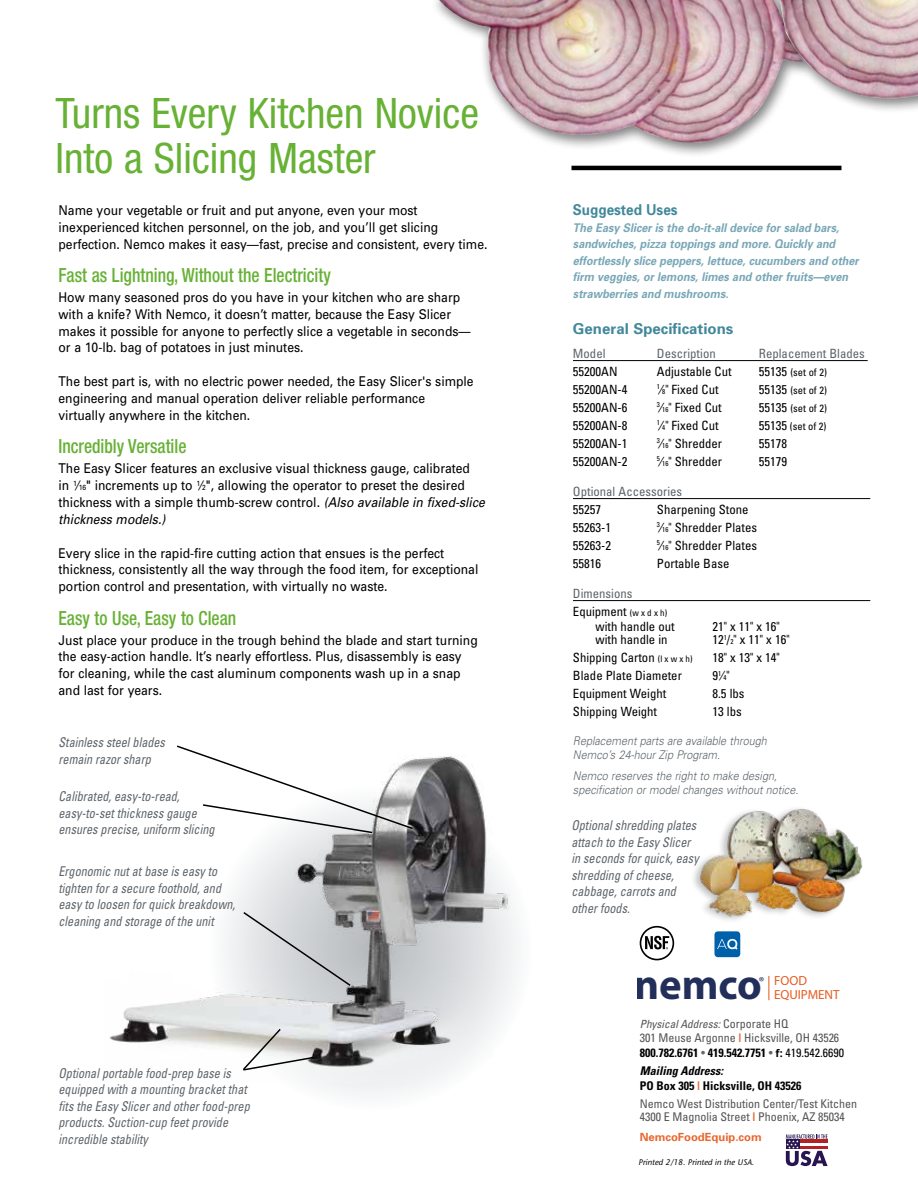
<style>
.page{position:relative;width:918px;height:1188px;background:#fff}
.page>*{position:absolute;margin:0;border:0;box-sizing:border-box;transform-origin:0 0}
.t1{font:700 43.35px "Myriad Pro";color:#222f5b}
.t2{font:condensed 42px/45px "Helvetica Neue";color:#67b135}
.t3{font:500 condensed 19.5px "Helvetica Neue";color:#67b135;scale:.9 1}
.t4{font:700 15px "Univers";color:#42889b}
.t5{font:700 15px "Univers";color:#42889b;scale:.9 1}
.t6{font:13.5px/16.8px "Univers";color:#000;scale:.9 1}
.t7{font:italic condensed 13.5px/16.5px "Univers";color:#5d646a;scale:.9 1}
.t8{font:13.2px/13.6px "Myriad Pro";color:#e65d22}
.t9{font:13.2px "Myriad Pro";color:#222f5b}
.t10{font:condensed 12.75px "Univers";color:#000}
.t11{font:condensed 12.75px/18px "Univers";color:#5d646a}
.t12{font:italic 700 12px/16.5px "Univers";color:#78a7b7;scale:.9 1}
.t13{font:condensed 12px/15px "Univers";color:#545455}
.t14{font:italic 300 12px/13.8px "Univers";color:#5d646a;scale:.9 1}
.t15{font:700 condensed 12px/15px "Univers";color:#000}
.t16{font:italic condensed 11.25px "Univers";color:#545455}
.t17{font:700 11.25px "Univers";color:#e8672f}
.t18{font:condensed 10.5px "Univers";color:#000}
.t19{font:italic 8.25px "Stone Sans";color:#000}
.s1{font-size:7.35px}
.s2{font-style:italic}
.s3{font-size:12.75px}
.s4{font-size:7.05px}
.s5{color:#000}
.s6{font-size:9px;color:#000}
.s7{font-size:9px}
.s8{font-style:normal;font-size:12px}
.s9{font-weight:700;color:#e8672f}
.s10{font-weight:700;color:#000}
.s11{color:#686869}
.s12{font-family:"Open Sans";font-weight:700;font-stretch:normal;font-size:10.5px;color:#000}
.s13{color:#e8672f}
</style>
<div class="page">
<div style="left:209px;top:787px;width:323px;height:323px;background:#f7f8f8;border-radius:50%"></div>
<hr style="left:571px;top:166px;width:270px;height:4px;background:#000">
<hr style="left:573px;top:360px;width:295px;height:1px;background:#000">
<hr style="left:573px;top:498px;width:297px;height:1px;background:#000">
<hr style="left:573px;top:600px;width:297px;height:1px;background:#000">
<img style="left:439px;top:0;width:333px;height:155px">
<div style="left:772px;top:0;width:146px;height:115px;background:#000;opacity:.5"></div>
<img style="left:780px;top:0;width:138px;height:101px">
<img style="left:109px;top:756px;width:401px;height:318px">
<svg style="left:175px;top:745px;width:239px;height:89px"></svg>
<svg style="left:242px;top:911px;width:110px;height:76px;background:#ccced0"></svg>
<svg style="left:241px;top:1027px;width:74px;height:45px"></svg>
<img style="left:693px;top:808px;width:170px;height:112px">
<div style="left:714px;top:931px;width:26px;height:26px;background:#0061ab;border-radius:3px"></div>
<svg style="left:717px;top:939px;width:21px;height:11px"></svg>
<div style="left:640px;top:926px;width:34px;height:34px;border:2px solid #000;border-radius:50%"></div>
<svg style="left:645px;top:936px;width:24px;height:13px"></svg>
<svg style="left:786px;top:1134px;width:42px;height:32px"></svg>
<svg style="left:768px;top:976px;width:1px;height:24px"></svg>
<h2 class="t2" style="left:56px;top:90px;width:425px">Turns Every Kitchen Novice<br>Into a Slicing Master</h2>
<p class="t6" style="left:58px;top:201px;width:478px">Name your vegetable or fruit and put anyone, even your most inexperienced kitchen personnel, on the job, and you’ll get slicing perfection. Nemco makes it easy—fast, precise and consistent, every time.</p>
<h3 class="t3" style="left:58px;top:263px;width:304px">Fast as Lightning, Without the Electricity</h3>
<p class="t6" style="left:58px;top:288px;width:460px">How many seasoned pros do you have in your kitchen who are sharp with a knife? With Nemco, it doesn’t matter, because the Easy Slicer makes it possible for anyone to perfectly slice a vegetable in seconds— or a 10-lb. bag of potatoes in just minutes.</p>
<p class="t6" style="left:58px;top:373px;width:463px">The best part is, with no electric power needed, the Easy Slicer's simple engineering and manual operation deliver reliable performance virtually anywhere in the kitchen.</p>
<h3 class="t3" style="left:58px;top:435px;width:144px">Incredibly Versatile</h3>
<p class="t6" style="left:58px;top:460px;width:475px">The Easy Slicer features an exclusive visual thickness gauge, calibrated<br>in <sup>1</sup>⁄<span class="s1">16</span>" increments up to <sup>1</sup>⁄<span class="s1">2</span>", allowing the operator to preset the desired thickness with a simple thumb-screw control. <span class="s2">(Also available in fixed-slice thickness models.)</span></p>
<p class="t6" style="left:58px;top:544px;width:468px">Every slice in the rapid-fire cutting action that ensues is the perfect thickness, consistently all the way through the food item, for exceptional portion control and presentation, with virtually no waste.</p>
<h3 class="t3" style="left:58px;top:606px;width:199px">Easy to Use, Easy to Clean</h3>
<p class="t6" style="left:58px;top:631px;width:467px">Just place your produce in the trough behind the blade and start turning the easy-action handle. It’s nearly effortless. Plus, disassembly is easy for cleaning, while the cast aluminum components wash up in a snap and last for years.</p>
<p class="t7" style="left:59px;top:734px;width:120px">Stainless steel blades remain razor sharp</p>
<p class="t7" style="left:59px;top:788px;width:175px">Calibrated, easy-to-read, easy-to-set thickness gauge ensures precise, uniform slicing</p>
<p class="t7" style="left:58px;top:863px;width:198px">Ergonomic nut at base is easy to tighten for a secure foothold, and easy to loosen for quick breakdown, cleaning and storage of the unit</p>
<p class="t7" style="left:59px;top:1064px;width:214px">Optional portable food-prep base is equipped with a mounting bracket that fits the Easy Slicer and other food-prep products. Suction-cup feet provide incredible stability</p>
<p class="t5" style="left:573px;top:200px;width:118px">Suggested Uses</p>
<p class="t12" style="left:573px;top:219px;width:319px">The Easy Slicer is the do-it-all device for salad bars, sandwiches, pizza toppings and more. Quickly and effortlessly slice peppers, lettuce, cucumbers and other firm veggies, or lemons, limes and other fruits—even strawberries and mushrooms.</p>
<p class="t4" style="left:573px;top:319px;width:162px">General Specifications</p>
<p class="t11" style="left:573px;top:344px;width:34px">Model</p>
<p class="t11" style="left:657px;top:344px;width:60px">Description</p>
<p class="t11" style="left:759px;top:344px;width:107px">Replacement Blades</p>
<p class="t10" style="left:573px;top:363px;width:46px">55200AN</p>
<p class="t10" style="left:657px;top:363px;width:76px">Adjustable Cut</p>
<p class="t18" style="left:759px;top:365px;width:70px"><span class="s3">55135</span> (set of 2)</p>
<p class="t10" style="left:573px;top:381px;width:56px">55200AN-4</p>
<p class="t10" style="left:657px;top:381px;width:63px"><sup>1</sup>⁄<span class="s4">8</span>" Fixed Cut</p>
<p class="t18" style="left:759px;top:383px;width:70px"><span class="s3">55135</span> (set of 2)</p>
<p class="t10" style="left:573px;top:399px;width:56px">55200AN-6</p>
<p class="t10" style="left:657px;top:399px;width:66px"><sup>3</sup>⁄<span class="s4">16</span>" Fixed Cut</p>
<p class="t18" style="left:759px;top:401px;width:70px"><span class="s3">55135</span> (set of 2)</p>
<p class="t10" style="left:573px;top:417px;width:56px">55200AN-8</p>
<p class="t10" style="left:657px;top:417px;width:63px"><sup>1</sup>⁄<span class="s4">4</span>" Fixed Cut</p>
<p class="t18" style="left:759px;top:419px;width:69px"><span class="s3">55135</span> (set of 2)</p>
<p class="t10" style="left:573px;top:435px;width:56px">55200AN-1</p>
<p class="t10" style="left:657px;top:435px;width:67px"><sup>3</sup>⁄<span class="s4">16</span>" Shredder</p>
<p class="t10" style="left:759px;top:435px;width:30px">55178</p>
<p class="t10" style="left:573px;top:453px;width:56px">55200AN-2</p>
<p class="t10" style="left:657px;top:453px;width:67px"><sup>5</sup>⁄<span class="s4">16</span>" Shredder</p>
<p class="t10" style="left:759px;top:453px;width:30px">55179</p>
<p class="t11" style="left:573px;top:482px;width:111px">Optional Accessories</p>
<p class="t10" style="left:573px;top:501px;width:30px">55257</p>
<p class="t10" style="left:657px;top:501px;width:93px">Sharpening Stone</p>
<p class="t10" style="left:573px;top:519px;width:40px">55263-1</p>
<p class="t10" style="left:657px;top:519px;width:102px"><sup>3</sup>⁄<span class="s4">16</span>" Shredder Plates</p>
<p class="t10" style="left:573px;top:537px;width:40px">55263-2</p>
<p class="t10" style="left:657px;top:537px;width:102px"><sup>5</sup>⁄<span class="s4">16</span>" Shredder Plates</p>
<p class="t10" style="left:573px;top:555px;width:30px">55816</p>
<p class="t10" style="left:657px;top:555px;width:74px">Portable Base</p>
<p class="t11" style="left:573px;top:584px;width:96px">Dimensions<br><span class="s5">Equipment</span> <span class="s6">(w x d x h)</span></p>
<p class="t10" style="left:595px;top:618px;width:81px">with handle out</p>
<p class="t10" style="left:712px;top:618px;width:69px">21" x 11" x 16"</p>
<p class="t10" style="left:595px;top:631px;width:74px">with handle in</p>
<p class="t10" style="left:712px;top:631px;width:79px">12<sup>1</sup>/<span class="s4">2</span>" x 11" x 16"</p>
<p class="t10" style="left:573px;top:649px;width:121px">Shipping Carton <span class="s7">(l x w x h)</span></p>
<p class="t10" style="left:712px;top:649px;width:69px">18" x 13" x 14"</p>
<p class="t10" style="left:573px;top:667px;width:110px">Blade Plate Diameter</p>
<p class="t10" style="left:712px;top:667px;width:19px">9<sup>1</sup>⁄<span class="s4">4</span>"</p>
<p class="t10" style="left:573px;top:685px;width:95px">Equipment Weight</p>
<p class="t10" style="left:712px;top:685px;width:34px">8.5 lbs</p>
<p class="t10" style="left:573px;top:703px;width:86px">Shipping Weight</p>
<p class="t10" style="left:712px;top:703px;width:31px">13 lbs</p>
<p class="t14" style="left:573px;top:733px;width:217px">Replacement parts are available through<br>Nemco’s 24-hour Zip Program.</p>
<p class="t14" style="left:573px;top:769px;width:252px">Nemco reserves the right to make design, specification or model changes without notice.</p>
<p class="t7" style="left:571px;top:817px;width:143px">Optional shredding plates attach to the Easy Slicer in seconds for quick, easy shredding of cheese, cabbage, carrots and other foods.</p>
<h1 class="t1" style="left:634px;top:960px;width:129px">nemco</h1>
<p class="t8" style="left:774px;top:974px;width:67px">FOOD<br>EQUIPMENT</p>
<p class="t9" style="left:759px;top:975px;width:7px">®</p>
<p class="t16" style="left:640px;top:1017px;width:150px">Physical Address: <span class="s8">Corporate HQ</span></p>
<p class="t13" style="left:640px;top:1030px;width:206px">301 Meuse Argonne <span class="s9">|</span> Hicksville, OH 43526<br><span class="s10">800.782.6761</span> <span class="s11">•</span> <span class="s10">419.542.7751</span> <span class="s11">•</span> <span class="s12">f:</span> <span class="s5">419.542.6690</span></p>
<p class="t15" style="left:640px;top:1063px;width:163px"><span class="s2">Mailing Address:<br></span>PO Box 305 <span class="s13">|</span> Hicksville, OH 43526</p>
<p class="t13" style="left:640px;top:1096px;width:219px;line-height:13.5px">Nemco West Distribution Center/Test Kitchen<br>4300 E Magnolia Street <span class="s9">|</span> Phoenix, AZ 85034</p>
<p class="t17" style="left:640px;top:1130px;width:123px">NemcoFoodEquip.com</p>
<p class="t19" style="left:639px;top:1157px;width:117px">Printed 2/18. Printed in the USA.</p>
</div>
